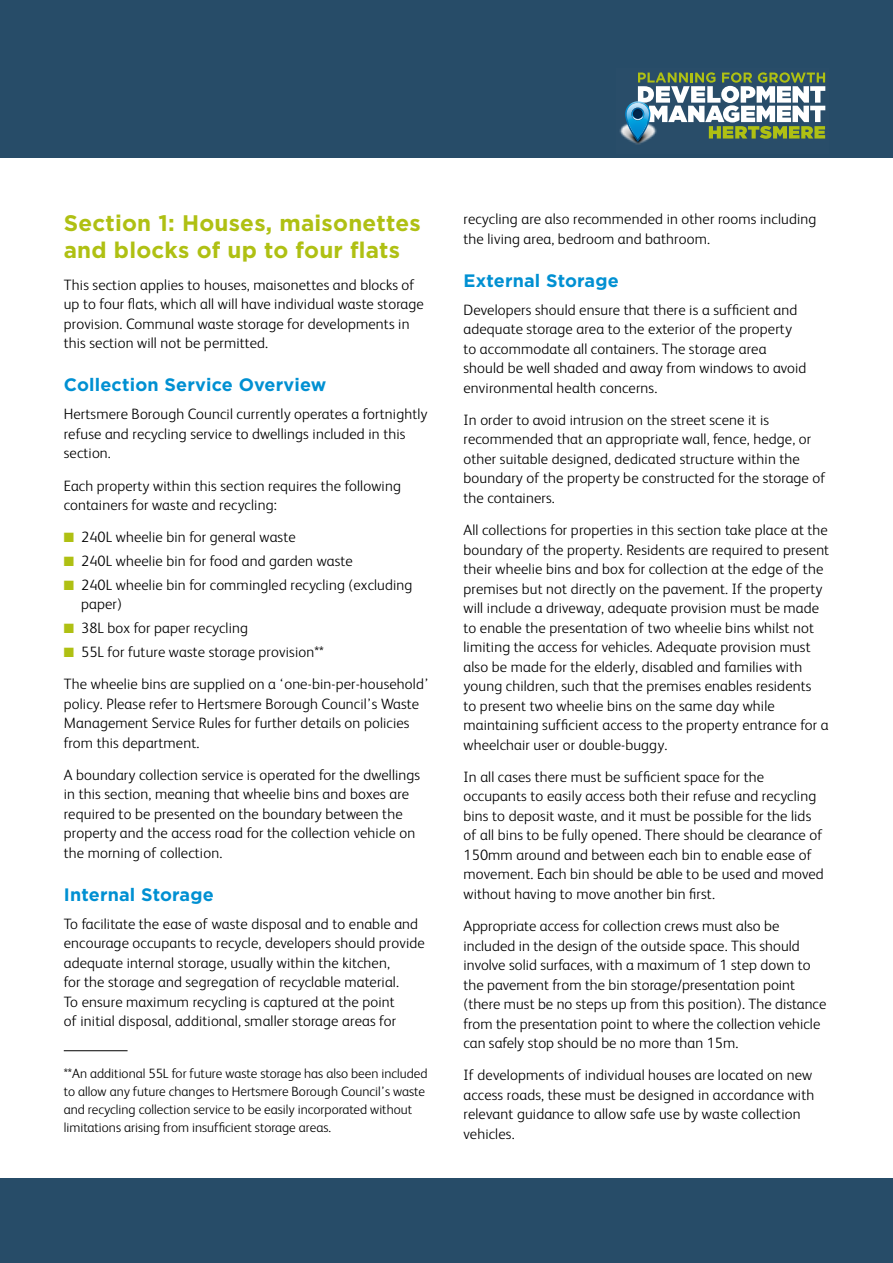
<style>
.page{position:relative;width:893px;height:1263px;background:#fff}
.page>*{position:absolute;margin:0;border:0;box-sizing:border-box;transform-origin:0 0}
.t1{font:700 22.5px/27px "Gotham";letter-spacing:.01em;color:#afc013}
.t2{font:700 18px "Gotham";letter-spacing:.01em;color:#0090d2}
.t3{font:300 15px/19.5px "FS Albert";letter-spacing:.01em;color:#000}
.t4{font:300 13.5px/18px "FS Albert";color:#000}
.s1{color:#afc013}
</style>
<div class="page">
<div style="left:0;top:0;width:893px;height:157px;background:#274c68"></div>
<img style="left:601px;top:124px;width:74px;height:34px">
<svg style="left:625px;top:72px;width:200px;height:70px"></svg>
<div style="left:0;top:1178px;width:893px;height:85px;background:#274c68"></div>
<hr style="left:64px;top:1050px;width:64px;height:1px;background:#000">
<h1 class="t1" style="left:64px;top:209px;width:358px">Section 1: Houses, maisonettes and blocks of up to four flats</h1>
<p class="t3" style="left:64px;top:274px;width:361px">This section applies to houses, maisonettes and blocks of up to four flats, which all will have individual waste storage provision. Communal waste storage for developments in this section will not be permitted.</p>
<h2 class="t2" style="left:64px;top:373px;width:264px">Collection Service Overview</h2>
<p class="t3" style="left:64px;top:404px;width:365px">Hertsmere Borough Council currently operates a fortnightly refuse and recycling service to dwellings included in this section.</p>
<p class="t3" style="left:64px;top:475px;width:339px">Each property within this section requires the following containers for waste and recycling:</p>
<p class="t3" style="left:64px;top:527px;width:233px"><span class="s1">■</span> 240L wheelie bin for general waste</p>
<p class="t3" style="left:64px;top:550px;width:291px"><span class="s1">■</span> 240L wheelie bin for food and garden waste</p>
<p class="t3" style="left:81px;top:574px;width:333px;text-indent:-17px"><span class="s1">■</span> 240L wheelie bin for commingled recycling (excluding paper)</p>
<p class="t3" style="left:64px;top:617px;width:186px"><span class="s1">■</span> 38L box for paper recycling</p>
<p class="t3" style="left:64px;top:641px;width:262px"><span class="s1">■</span> 55L for future waste storage provision**</p>
<p class="t3" style="left:64px;top:673px;width:366px">The wheelie bins are supplied on a ‘one-bin-per-household’ policy. Please refer to Hertsmere Borough Council’s Waste Management Service Rules for further details on policies from this department.</p>
<p class="t3" style="left:64px;top:764px;width:358px">A boundary collection service is operated for the dwellings in this section, meaning that wheelie bins and boxes are required to be presented on the boundary between the property and the access road for the collection vehicle on the morning of collection.</p>
<h4 class="t2" style="left:64px;top:882px;width:151px">Internal Storage</h4>
<p class="t3" style="left:64px;top:913px;width:363px">To facilitate the ease of waste disposal and to enable and encourage occupants to recycle, developers should provide adequate internal storage, usually within the kitchen,<br>for the storage and segregation of recyclable material.<br>To ensure maximum recycling is captured at the point<br>of initial disposal, additional, smaller storage areas for</p>
<p class="t4" style="left:64px;top:1063px;width:365px">**An additional 55L for future waste storage has also been included to allow any future changes to Hertsmere Borough Council’s waste and recycling collection service to be easily incorporated without limitations arising from insufficient storage areas.</p>
<p class="t3" style="left:463px;top:209px;width:354px">recycling are also recommended in other rooms including the living area, bedroom and bathroom.</p>
<h4 class="t2" style="left:463px;top:268px;width:157px">External Storage</h4>
<p class="t3" style="left:463px;top:299px;width:344px">Developers should ensure that there is a sufficient and adequate storage area to the exterior of the property to accommodate all containers. The storage area should be well shaded and away from windows to avoid environmental health concerns.</p>
<p class="t3" style="left:463px;top:409px;width:364px">In order to avoid intrusion on the street scene it is recommended that an appropriate wall, fence, hedge, or other suitable designed, dedicated structure within the boundary of the property be constructed for the storage of the containers.</p>
<p class="t3" style="left:463px;top:519px;width:367px">All collections for properties in this section take place at the boundary of the property. Residents are required to present their wheelie bins and box for collection at the edge of the premises but not directly on the pavement. If the property will include a driveway, adequate provision must be made to enable the presentation of two wheelie bins whilst not limiting the access for vehicles. Adequate provision must also be made for the elderly, disabled and families with young children, such that the premises enables residents<br>to present two wheelie bins on the same day while maintaining sufficient access to the property entrance for a wheelchair user or double-buggy.</p>
<p class="t3" style="left:463px;top:766px;width:362px">In all cases there must be sufficient space for the occupants to easily access both their refuse and recycling bins to deposit waste, and it must be possible for the lids of all bins to be fully opened. There should be clearance of 150mm around and between each bin to enable ease of movement. Each bin should be able to be used and moved without having to move another bin first.</p>
<p class="t3" style="left:463px;top:915px;width:364px">Appropriate access for collection crews must also be included in the design of the outside space. This should involve solid surfaces, with a maximum of 1 step down to the pavement from the bin storage/presentation point (there must be no steps up from this position). The distance from the presentation point to where the collection vehicle can safely stop should be no more than 15m.</p>
<p class="t3" style="left:463px;top:1065px;width:352px">If developments of individual houses are located on new access roads, these must be designed in accordance with relevant guidance to allow safe use by waste collection vehicles.</p>
</div>
